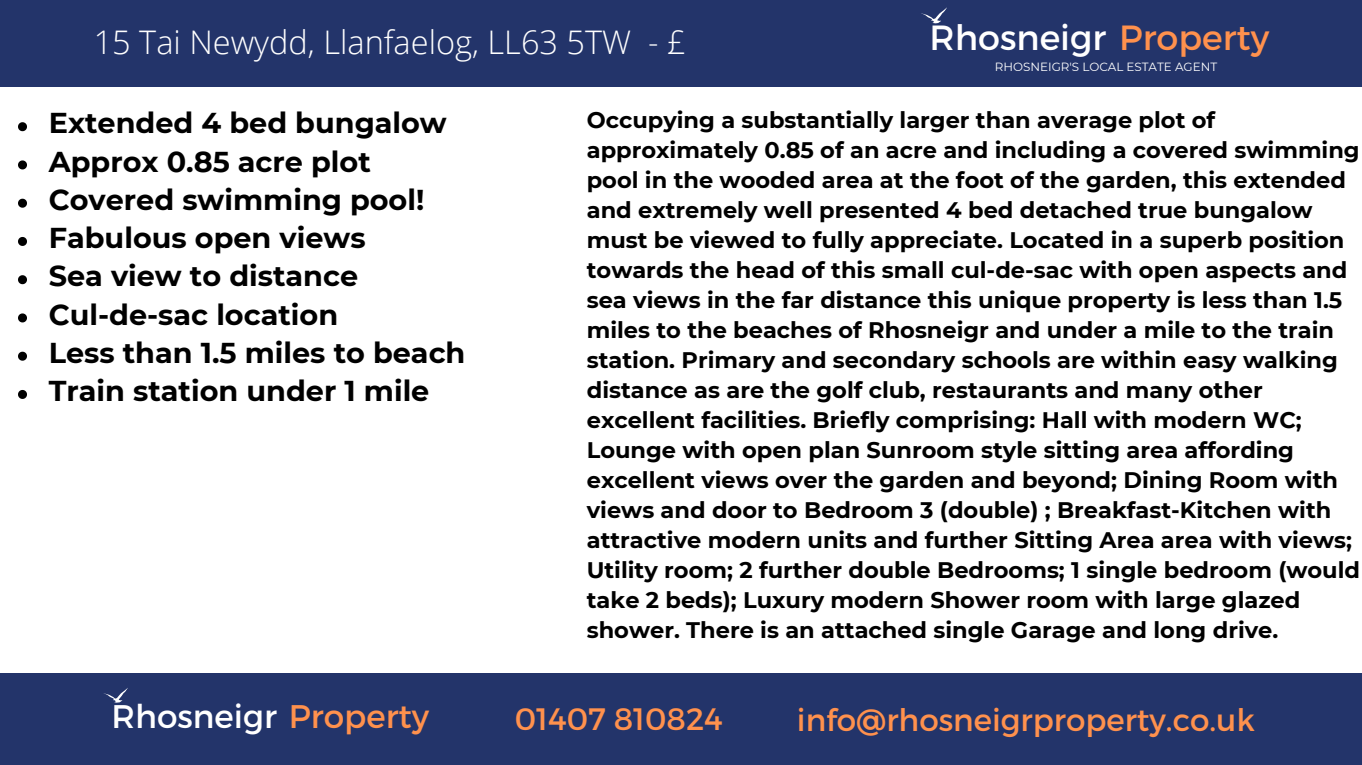
<style>
.page{position:relative;width:1362px;height:765px;background:#fff}
.page>*{position:absolute;margin:0;border:0;box-sizing:border-box;transform-origin:0 0}
.t1{font:34.8px "Montserrat";color:#fff}
.t2{font:32.7px "Montserrat";color:#fff}
.t3{font:300 32.4px "Open Sans";color:#fff}
.t4{font:30.9px "Montserrat";color:#ff914d}
.t5{font:700 28.8px "Montserrat";color:#000}
.t6{font:700 22.5px/30px "Montserrat";color:#000}
.t7{font:12px "Montserrat";color:#fff}
.s1{color:#ff914d}
</style>
<div class="page">
<div style="left:0;top:0;width:1361px;height:87px;background:#23346a"></div>
<svg style="left:921px;top:8px;width:25px;height:16px"></svg>
<div style="left:0;top:673px;width:1361px;height:92px;background:#23346a"></div>
<svg style="left:103px;top:688px;width:25px;height:15px"></svg>
<svg style="left:18px;top:122px;width:9px;height:9px"></svg>
<svg style="left:18px;top:160px;width:9px;height:9px"></svg>
<svg style="left:18px;top:199px;width:9px;height:9px"></svg>
<svg style="left:18px;top:237px;width:9px;height:9px"></svg>
<svg style="left:18px;top:275px;width:9px;height:9px"></svg>
<svg style="left:18px;top:313px;width:9px;height:9px"></svg>
<svg style="left:18px;top:352px;width:9px;height:9px"></svg>
<svg style="left:18px;top:390px;width:9px;height:9px"></svg>
<p class="t3" style="left:94px;top:19px;width:593px">15 Tai Newydd, Llanfaelog, LL63 5TW - £</p>
<h2 class="t1" style="left:929px;top:15px;width:341px">Rhosneigr <span class="s1">Property</span></h2>
<h1 class="t7" style="left:994px;top:59px;width:224px">RHOSNEIGR'S LOCAL ESTATE AGENT</h1>
<p class="t5" style="left:49px;top:106px;width:399px">Extended 4 bed bungalow</p>
<p class="t5" style="left:49px;top:144px;width:323px">Approx 0.85 acre plot</p>
<p class="t5" style="left:49px;top:182px;width:377px">Covered swimming pool!</p>
<p class="t5" style="left:49px;top:220px;width:318px">Fabulous open views</p>
<p class="t5" style="left:49px;top:259px;width:311px">Sea view to distance</p>
<h4 class="t5" style="left:49px;top:297px;width:291px">Cul-de-sac location</h4>
<p class="t5" style="left:49px;top:335px;width:418px">Less than 1.5 miles to beach</p>
<h1 class="t5" style="left:49px;top:373px;width:382px">Train station under 1 mile</h1>
<p class="t6" style="left:586px;top:105px;width:774px">Occupying a substantially larger than average plot of approximately 0.85 of an acre and including a covered swimming pool in the wooded area at the foot of the garden, this extended and extremely well presented 4 bed detached true bungalow must be viewed to fully appreciate. Located in a superb position towards the head of this small cul-de-sac with open aspects and sea views in the far distance this unique property is less than 1.5 miles to the beaches of Rhosneigr and under a mile to the train station. Primary and secondary schools are within easy walking distance as are the golf club, restaurants and many other excellent facilities. Briefly comprising: Hall with modern WC; Lounge with open plan Sunroom style sitting area affording excellent views over the garden and beyond; Dining Room with views and door to Bedroom 3 (double) ; Breakfast-Kitchen with attractive modern units and further Sitting Area area with views; Utility room; 2 further double Bedrooms; 1 single bedroom (would take 2 beds); Luxury modern Shower room with large glazed shower. There is an attached single Garage and long drive.</p>
<p class="t2" style="left:112px;top:695px;width:319px">Rhosneigr <span class="s1">Property</span></p>
<p class="t4" style="left:515px;top:699px;width:209px">01407 810824</p>
<p class="t4" style="left:797px;top:700px;width:459px">info@rhosneigrproperty.co.uk</p>
</div>
